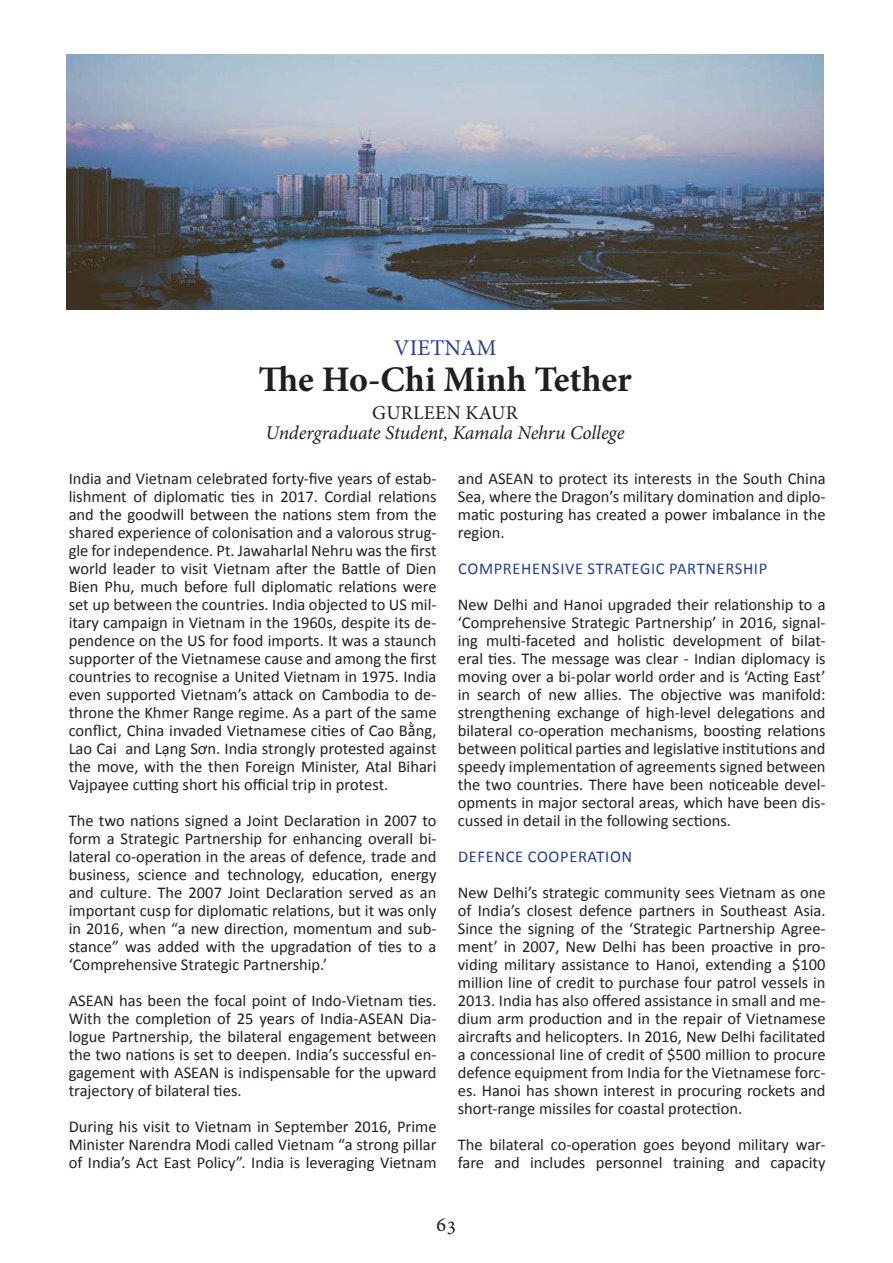
<style>
.page{position:relative;width:893px;height:1263px;background:#fff}
.page>*{position:absolute;margin:0;border:0;box-sizing:border-box;transform-origin:0 0}
.t1{font:700 36px "Minion Pro";color:#231f20}
.t2{font:22.5px "Minion Pro";letter-spacing:.01em;color:#253f8e}
.t3{font:21px "Minion Pro";color:#231f20}
.t4{font:italic 19.5px "Minion Pro";letter-spacing:-.005em;color:#231f20}
.t5{font:19.5px "Minion Pro";letter-spacing:.01em;color:#231f20}
.t6{font:16.5px/18px "Calibri";color:#231f20;text-align:justify}
.t7{font:16.5px "Calibri";letter-spacing:.04em;color:#253f8e}
</style>
<div class="page">
<img style="left:67px;top:54px;width:757px;height:255px">
<h2 class="t2" style="left:394px;top:333px;width:104px">VIETNAM</h2>
<h1 class="t1" style="left:258px;top:354px;width:375px">The Ho-Chi Minh Tether</h1>
<p class="t5" style="left:372px;top:400px;width:147px">GURLEEN KAUR</p>
<p class="t4" style="left:266px;top:419px;width:360px">Undergraduate Student, Kamala Nehru College</p>
<p class="t6" style="left:69px;top:470px;width:369px">India and Vietnam celebrated forty-five years of estab&shy;lishment of diplomatic ties in 2017. Cordial relations and the goodwill between the nations stem from the shared experience of colonisation and a valorous strug&shy;gle for independence. Pt. Jawaharlal Nehru was the first world leader to visit Vietnam after the Battle of Dien Bien Phu, much before full diplomatic relations were set up between the countries. India objected to US mil&shy;itary campaign in Vietnam in the 1960s, despite its de&shy;pendence on the US for food imports. It was a staunch supporter of the Vietnamese cause and among the first countries to recognise a United Vietnam in 1975. India even supported Vietnam’s attack on Cambodia to de&shy;throne the Khmer Range regime. As a part of the same conflict, China invaded Vietnamese cities of Cao Bằng, Lao Cai and Lạng Sơn. India strongly protested against the move, with the then Foreign Minister, Atal Bihari Vajpayee cutting short his official trip in protest.</p>
<p class="t6" style="left:69px;top:812px;width:369px">The two nations signed a Joint Declaration in 2007 to form a Strategic Partnership for enhancing overall bi&shy;lateral co-operation in the areas of defence, trade and business, science and technology, education, energy and culture. The 2007 Joint Declaration served as an important cusp for diplomatic relations, but it was only in 2016, when “a new direction, momentum and sub&shy;stance” was added with the upgradation of ties to a ‘Comprehensive Strategic Partnership.’</p>
<p class="t6" style="left:69px;top:992px;width:369px">ASEAN has been the focal point of Indo-Vietnam ties.<br>With the completion of 25 years of India-ASEAN Dia&shy;logue Partnership, the bilateral engagement between the two nations is set to deepen. India’s successful en&shy;gagement with ASEAN is indispensable for the upward trajectory of bilateral ties.</p>
<p class="t6" style="left:69px;top:1118px;width:369px">During his visit to Vietnam in September 2016, Prime Minister Narendra Modi called Vietnam “a strong pillar of India’s Act East Policy”. India is leveraging Vietnam</p>
<p class="t6" style="left:458px;top:470px;width:369px">and ASEAN to protect its interests in the South China Sea, where the Dragon’s military domination and diplo&shy;matic posturing has created a power imbalance in the region.</p>
<p class="t7" style="left:458px;top:558px;width:311px">COMPREHENSIVE STRATEGIC PARTNERSHIP</p>
<p class="t6" style="left:458px;top:596px;width:369px">New Delhi and Hanoi upgraded their relationship to a ‘Comprehensive Strategic Partnership’ in 2016, signal&shy;ing multi-faceted and holistic development of bilat&shy;eral ties. The message was clear - Indian diplomacy is moving over a bi-polar world order and is ‘Acting East’ in search of new allies. The objective was manifold: strengthening exchange of high-level delegations and bilateral co-operation mechanisms, boosting relations between political parties and legislative institutions and speedy implementation of agreements signed between the two countries. There have been noticeable devel&shy;opments in major sectoral areas, which have been dis&shy;cussed in detail in the following sections.</p>
<p class="t7" style="left:458px;top:846px;width:176px">DEFENCE COOPERATION</p>
<p class="t6" style="left:458px;top:884px;width:369px">New Delhi’s strategic community sees Vietnam as one of India’s closest defence partners in Southeast Asia.<br>Since the signing of the ‘Strategic Partnership Agree&shy;ment’ in 2007, New Delhi has been proactive in pro&shy;viding military assistance to Hanoi, extending a $100 million line of credit to purchase four patrol vessels in 2013. India has also offered assistance in small and me&shy;dium arm production and in the repair of Vietnamese aircrafts and helicopters. In 2016, New Delhi facilitated a concessional line of credit of $500 million to procure defence equipment from India for the Vietnamese forc&shy;es. Hanoi has shown interest in procuring rockets and short-range missiles for coastal protection.</p>
<p class="t6" style="left:458px;top:1136px;width:369px">The bilateral co-operation goes beyond military war&shy;fare and includes personnel training and capacity</p>
<p class="t3" style="left:436px;top:1211px;width:22px">63</p>
</div>
